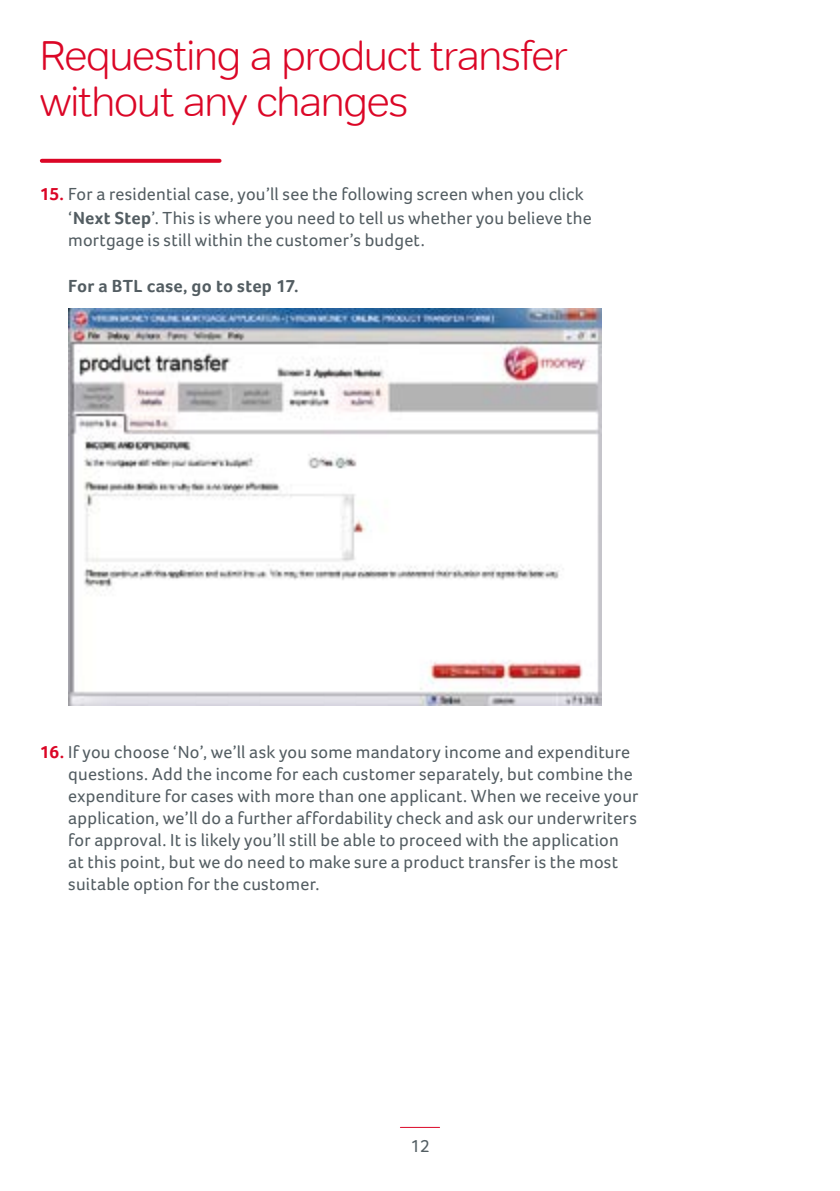
<style>
.page{position:relative;width:840px;height:1191px;background:#fff}
.page>*{position:absolute;margin:0;border:0;box-sizing:border-box;transform-origin:0 0}
.bodycopy_1mm{font:300 42px/46px "Tondo";letter-spacing:-.03em;color:#db0626}
.bodycopy_3_5mm{font:18px/22px "Foco";letter-spacing:.01em;color:#535d62}
.bodycopy_3_5mm-2{font:700 18px "Foco";letter-spacing:.02em;color:#535d62}
.t1{font:18px "Foco";color:#535e63}
.s1{font-weight:700;color:#db0626}
.s2{font-weight:700}
</style>
<div class="page">
<img style="left:68px;top:308px;width:533px;height:397px">
<svg style="left:42px;top:159px;width:177px;height:4px"></svg>
<hr style="left:400px;top:1126px;width:39px;height:1px;background:#db0626">
<p class="bodycopy_1mm" style="left:40px;top:32px;width:529px">Requesting a product transfer without any changes</p>
<p class="bodycopy_3_5mm" style="left:68px;top:182px;width:524px;line-height:24px;text-indent:-28px"><span class="s1">15.</span> For a residential case, you’ll see the following screen when you click ‘<span class="s2">Next Step</span>’. This is where you need to tell us whether you believe the</p>
<p class="bodycopy_3_5mm" style="left:68px;top:229px;width:358px">mortgage is still within the customer’s budget.</p>
<p class="bodycopy_3_5mm-2" style="left:68px;top:275px;width:232px">For a BTL case, go to step 17.</p>
<p class="bodycopy_3_5mm" style="left:68px;top:740px;width:571px;text-indent:-28px"><span class="s1">16.</span> If you choose ‘No’, we’ll ask you some mandatory income and expenditure questions. Add the income for each customer separately, but combine the expenditure for cases with more than one applicant. When we receive your application, we’ll do a further affordability check and ask our underwriters for approval. It is likely you’ll still be able to proceed with the application at this point, but we do need to make sure a product transfer is the most suitable option for the customer.</p>
<p class="t1" style="left:410px;top:1135px;width:21px">12</p>
</div>
